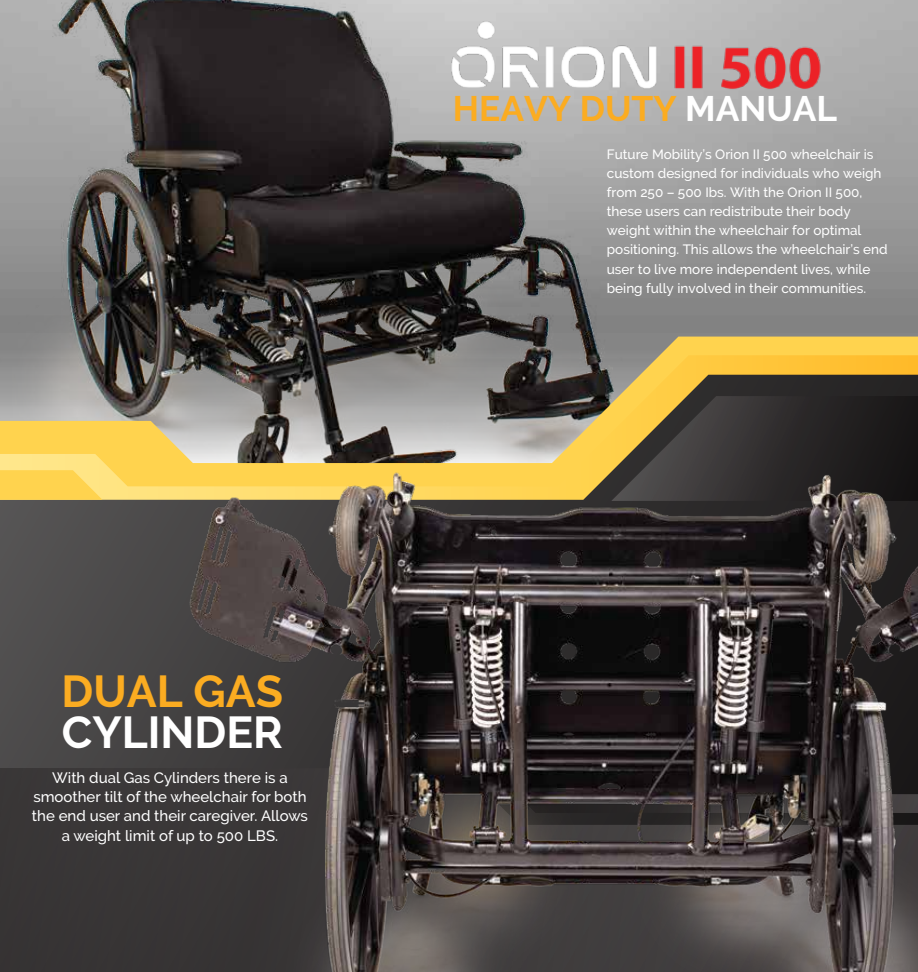
<style>
.page{position:relative;width:918px;height:972px;background:#fff}
.page>*{position:absolute;margin:0;border:0;box-sizing:border-box;transform-origin:0 0}
.t1{font:700 44.55px "Raleway";color:#fff}
.t2{font:700 44.55px "Raleway";color:#fbac21}
.t3{font:700 35.25px "Raleway";color:#fbac21}
.t4{font:500 15px/19.2px "Raleway";color:#fff;text-align:center}
.t5{font:500 13.5px/19.2px "Raleway";color:#fff}
.s1{color:#fff}
</style>
<div class="page">
<img style="left:0;top:0;width:911px;height:337px">
<svg style="left:0;top:337px;width:918px;height:18px;background:#847651"></svg>
<svg style="left:0;top:355px;width:918px;height:20px;background:#96845a"></svg>
<svg style="left:0;top:375px;width:918px;height:393px;background:#767061"></svg>
<svg style="left:0;top:470px;width:102px;height:30px;background:#fed556"></svg>
<svg style="left:611px;top:396px;width:307px;height:34px;background:#544930"></svg>
<div style="left:0;top:768px;width:134px;height:204px;background:#383636"></div>
<img style="left:134px;top:430px;width:784px;height:542px">
<img style="left:443px;top:10px;width:382px;height:92px">
<h2 class="t3" style="left:453px;top:88px;width:386px">HEAVY DUTY <span class="s1">MANUAL</span></h2>
<p class="t5" style="left:607px;top:144px;width:282px">Future Mobility’s Orion II 500 wheelchair is custom designed for individuals who weigh from 250 – 500 Ibs. With the Orion II 500, these users can redistribute their body weight within the wheelchair for optimal positioning. This allows the wheelchair’s end user to live more independent lives, while being fully involved in their communities.</p>
<h1 class="t2" style="left:62px;top:666px;width:223px">DUAL GAS</h1>
<h1 class="t1" style="left:62px;top:707px;width:223px">CYLINDER</h1>
<p class="t4" style="left:32px;top:768px;width:278px">With dual Gas Cylinders there is a smoother tilt of the wheelchair for both the end user and their caregiver. Allows a weight limit of up to 500 LBS.</p>
</div>
